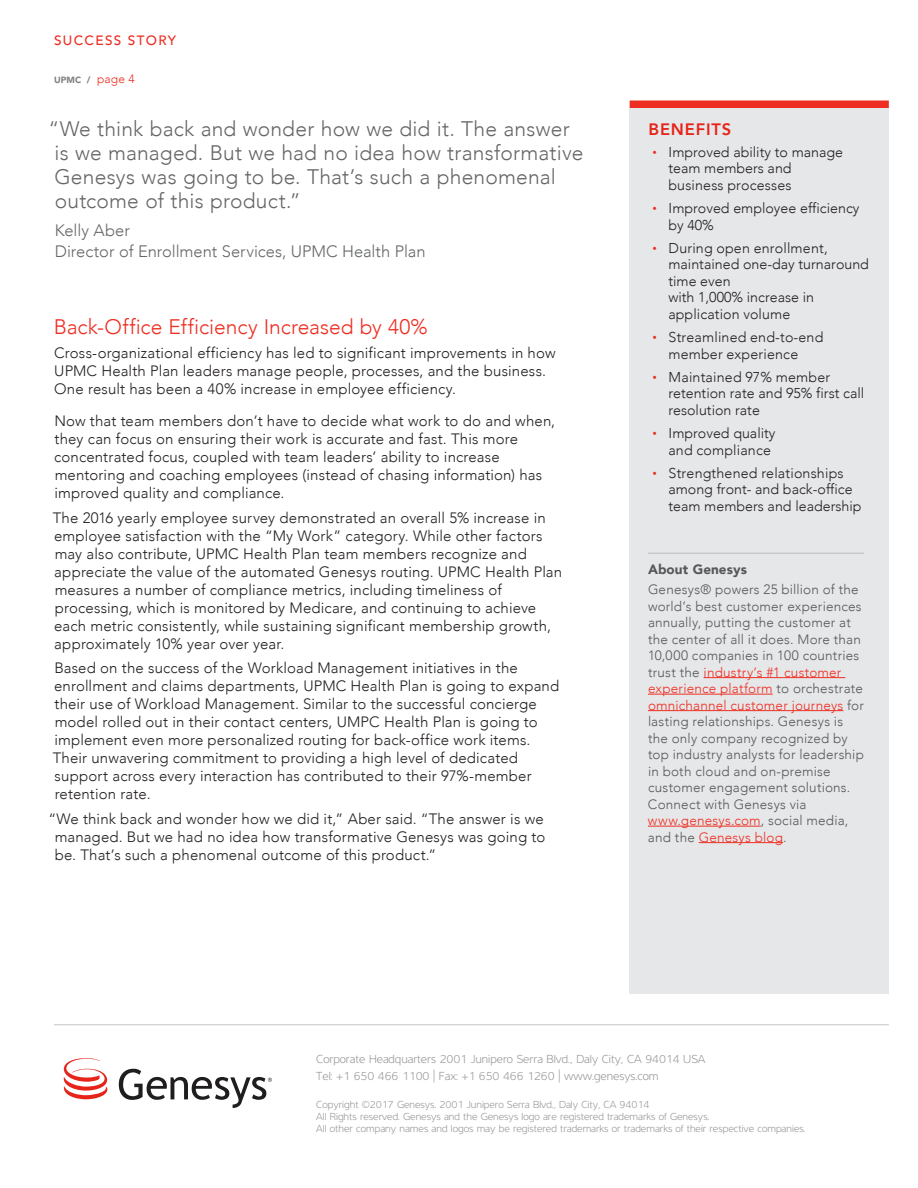
<style>
.page{position:relative;width:918px;height:1188px;background:#fff}
.page>*{position:absolute;margin:0;border:0;box-sizing:border-box;transform-origin:0 0}
.Pull_Quote{font:300 21px/24px "Avenir";letter-spacing:.01em;color:#656666}
.Body_Copy{font:300 21px "Avenir";color:#ee2e22}
.Side_pull_quote{font:300 16.5px/21px "Avenir";letter-spacing:-.005em;color:#656666}
.Sidebar_bullet_heade{font:800 16.5px "Avenir";letter-spacing:.05em;color:#e72419}
.Body_Copy-2{font:300 15px/18px "Avenir";letter-spacing:.01em;color:#231f20}
.t1{font:300 14.25px/16.5px "Avenir";color:#231f20}
.GT_SS_Back_Legal{font:300 13.5px/16.5px "Avenir";letter-spacing:.015em;color:#57585a}
.t2{font:500 13.5px "Avenir";letter-spacing:.1em;color:#ee2e22}
.GT_SS_Back_Legal-2{font:900 13.5px "Avenir";letter-spacing:.005em;color:#57585a}
.t3{font:300 12px/17.7px "Interval";color:#97979b}
.t4{font:300 10.5px/12px "Interval";color:#97979b}
.t5{font:900 9px "Avenir";color:#808083}
.s1{font-weight:300;font-size:12px;color:#ee2e22}
.s2{font-family:"Interval";font-size:15px;color:#ee2e22}
.s3{color:#ee2e22}
</style>
<div class="page">
<div style="left:630px;top:108px;width:259px;height:886px;background:#e6e7e9"></div>
<hr style="left:704px;top:677px;width:141px;height:1px;background:#ee2e22">
<hr style="left:648px;top:694px;width:125px;height:1px;background:#ee2e22">
<hr style="left:648px;top:710px;width:195px;height:1px;background:#ee2e22">
<hr style="left:648px;top:826px;width:113px;height:1px;background:#ee2e22">
<hr style="left:699px;top:842px;width:84px;height:1px;background:#ee2e22">
<hr style="left:54px;top:1024px;width:835px;height:1px;background:#c9cacc">
<div style="left:630px;top:100px;width:259px;height:8px;background:#ee2e22"></div>
<hr style="left:648px;top:553px;width:216px;height:1px;background:#babbba">
<svg style="left:63px;top:1058px;width:209px;height:50px"></svg>
<p class="t2" style="left:54px;top:28px;width:123px">SUCCESS STORY</p>
<p class="t5" style="left:54px;top:72px;width:82px">UPMC / <span class="s1">page 4</span></p>
<p class="Pull_Quote" style="left:48px;top:117px;width:537px">“We think back and wonder how we did it. The answer is we managed. But we had no idea how transformative Genesys was going to be. That’s such a phenomenal outcome of this product.”</p>
<p class="Side_pull_quote" style="left:55px;top:220px;width:372px">Kelly Aber<br>Director of Enrollment Services, UPMC Health Plan</p>
<p class="Body_Copy" style="left:54px;top:314px;width:375px">Back-Office Efficiency Increased by 40%</p>
<p class="Body_Copy-2" style="left:54px;top:344px;width:503px">Cross-organizational efficiency has led to significant improvements in how<br>UPMC Health Plan leaders manage people, processes, and the business.<br>One result has been a 40% increase in employee efficiency.</p>
<p class="Body_Copy-2" style="left:54px;top:412px;width:503px">Now that team members don’t have to decide what work to do and when, they can focus on ensuring their work is accurate and fast. This more concentrated focus, coupled with team leaders’ ability to increase mentoring and coaching employees (instead of chasing information) has improved quality and compliance.</p>
<p class="Body_Copy-2" style="left:53px;top:508px;width:511px">The 2016 yearly employee survey demonstrated an overall 5% increase in employee satisfaction with the “My Work” category. While other factors may also contribute, UPMC Health Plan team members recognize and appreciate the value of the automated Genesys routing. UPMC Health Plan measures a number of compliance metrics, including timeliness of processing, which is monitored by Medicare, and continuing to achieve each metric consistently, while sustaining significant membership growth, approximately 10% year over year.</p>
<p class="Body_Copy-2" style="left:53px;top:659px;width:508px">Based on the success of the Workload Management initiatives in the enrollment and claims departments, UPMC Health Plan is going to expand their use of Workload Management. Similar to the successful concierge model rolled out in their contact centers, UMPC Health Plan is going to implement even more personalized routing for back-office work items.<br>Their unwavering commitment to providing a high level of dedicated support across every interaction has contributed to their 97%-member retention rate.</p>
<p class="Body_Copy-2" style="left:55px;top:810px;width:492px;text-align:justify;text-indent:-6px">“We think back and wonder how we did it,” Aber said. “The answer is we managed. But we had no idea how transformative Genesys was going to be. That’s such a phenomenal outcome of this product.”</p>
<p class="Sidebar_bullet_heade" style="left:648px;top:116px;width:84px">BENEFITS</p>
<p class="t1" style="left:668px;top:144px;width:176px;text-indent:-16px"><span class="s2">•</span> Improved ability to manage team members and business processes</p>
<p class="t1" style="left:668px;top:200px;width:193px;text-indent:-16px"><span class="s2">•</span> Improved employee efficiency by 40%</p>
<p class="t1" style="left:668px;top:240px;width:202px;text-indent:-16px"><span class="s2">•</span> During open enrollment, maintained one-day turnaround time even<br>with 1,000% increase in application volume</p>
<p class="t1" style="left:668px;top:329px;width:157px;text-indent:-16px"><span class="s2">•</span> Streamlined end-to-end member experience</p>
<p class="t1" style="left:668px;top:369px;width:197px;text-indent:-16px"><span class="s2">•</span> Maintained 97% member retention rate and 95% first call resolution rate</p>
<p class="t1" style="left:668px;top:425px;width:109px;text-indent:-16px"><span class="s2">•</span> Improved quality and compliance</p>
<p class="t1" style="left:668px;top:465px;width:195px;text-indent:-16px"><span class="s2">•</span> Strengthened relationships among front- and back-office team members and leadership</p>
<p class="GT_SS_Back_Legal-2" style="left:648px;top:558px;width:100px">About Genesys</p>
<p class="GT_SS_Back_Legal" style="left:648px;top:581px;width:218px">Genesys® powers 25 billion of the world’s best customer experiences annually, putting the customer at the center of all it does. More than<br>10,000 companies in 100 countries trust the <span class="s3">industry’s #1 customer experience platform</span> to orchestrate <span class="s3">omnichannel customer journeys</span> for lasting relationships. Genesys is the only company recognized by top industry analysts for leadership in both cloud and on-premise customer engagement solutions.<br>Connect with Genesys via <span class="s3">www.genesys.com</span>, social media, and the <span class="s3">Genesys blog</span>.</p>
<p class="t3" style="left:316px;top:1050px;width:391px">Corporate Headquarters 2001 Junipero Serra Blvd., Daly City, CA 94014 USA<br>Tel: +1 650 466 1100 | Fax: +1 650 466 1260 | www.genesys.com</p>
<p class="t4" style="left:316px;top:1098px;width:491px">Copyright ©2017 Genesys. 2001 Junipero Serra Blvd., Daly City, CA 94014<br>All Rights reserved. Genesys and the Genesys logo are registered trademarks of Genesys.<br>All other company names and logos may be registered trademarks or trademarks of their respective companies.</p>
</div>
